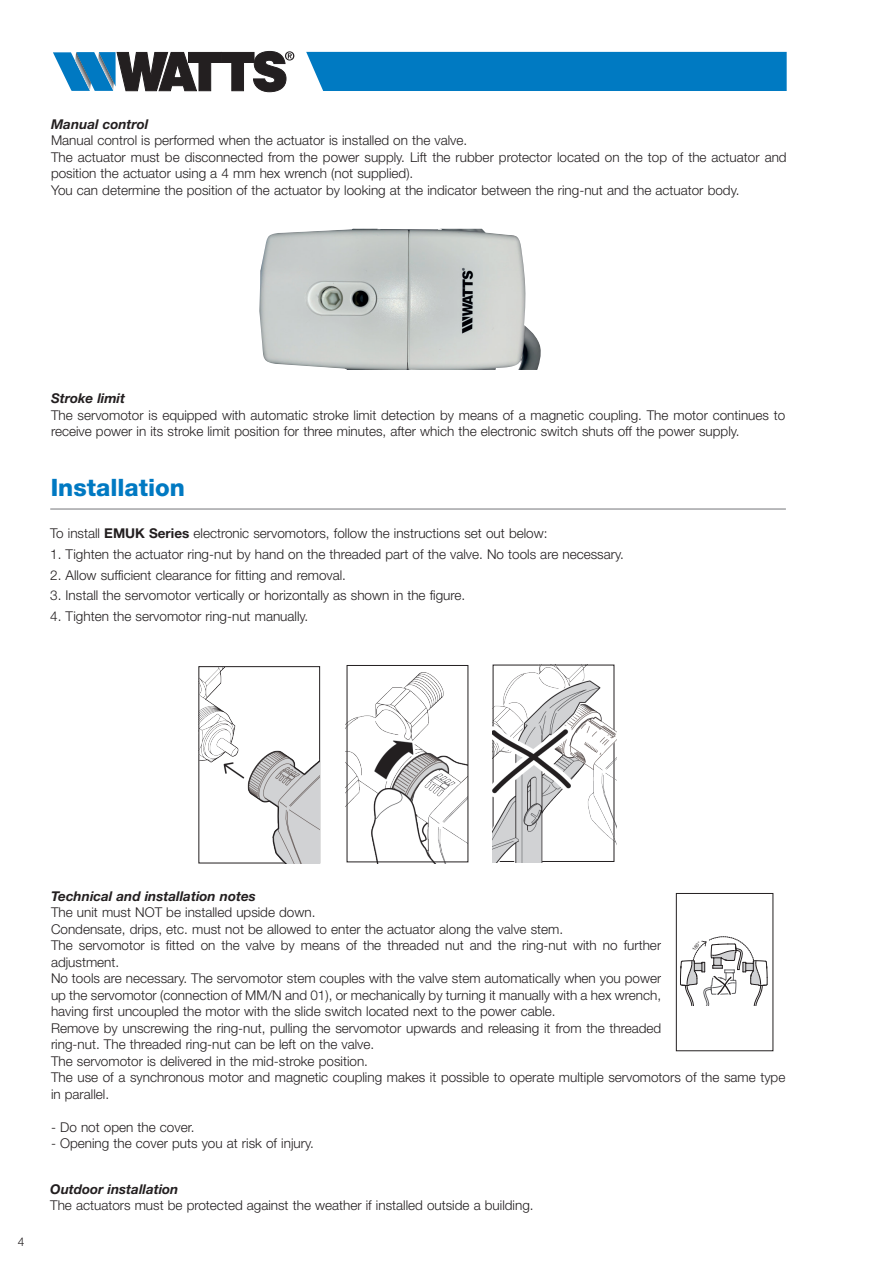
<style>
.page{position:relative;width:893px;height:1263px;background:#fff}
.page>*{position:absolute;margin:0;border:0;box-sizing:border-box;transform-origin:0 0}
.Normale{font:800 24px "Helvetica Neue LT Std";color:#0079c2}
.Normale-2{font:300 13.5px/16.5px "Helvetica Neue LT Std";color:#231f20}
.Normale-3{font:italic 700 13.5px "Helvetica Neue LT Std";color:#231f20}
.t1{font:300 12px "Helvetica Neue LT Std";color:#231f20}
.s1{font-weight:700}
</style>
<div class="page">
<svg style="left:53px;top:51px;width:241px;height:41px"></svg>
<div style="left:306px;top:52px;width:481px;height:39px;background:#007ac2"></div>
<hr style="left:50px;top:509px;width:736px;height:1px;background:#757679">
<img style="left:199px;top:667px;width:121px;height:196px">
<img style="left:346px;top:673px;width:122px;height:190px">
<img style="left:493px;top:664px;width:123px;height:198px">
<div style="left:676px;top:893px;width:97px;height:158px;border:1px solid #231f20"></div>
<img style="left:259px;top:229px;width:282px;height:141px">
<svg style="left:680px;top:936px;width:88px;height:70px"></svg>
<p class="Normale-3" style="left:51px;top:116px;width:99px">Manual control</p>
<p class="Normale-2" style="left:51px;top:132px;width:418px">Manual control is performed when the actuator is installed on the valve.</p>
<p class="Normale-2" style="left:51px;top:148px;width:737px">The actuator must be disconnected from the power supply. Lift the rubber protector located on the top of the actuator and position the actuator using a 4 mm hex wrench (not supplied).</p>
<p class="Normale-2" style="left:51px;top:181px;width:690px">You can determine the position of the actuator by looking at the indicator between the ring-nut and the actuator body.</p>
<p class="Normale-3" style="left:51px;top:390px;width:76px">Stroke limit</p>
<p class="Normale-2" style="left:51px;top:406px;width:736px">The servomotor is equipped with automatic stroke limit detection by means of a magnetic coupling. The motor continues to receive power in its stroke limit position for three minutes, after which the electronic switch shuts off the power supply.</p>
<p class="Normale" style="left:51px;top:473px;width:136px">Installation</p>
<p class="Normale-2" style="left:50px;top:525px;width:499px">To install <span class="s1">EMUK Series</span> electronic servomotors, follow the instructions set out below:</p>
<p class="Normale-2" style="left:50px;top:546px;width:575px">1. Tighten the actuator ring-nut by hand on the threaded part of the valve. No tools are necessary.</p>
<p class="Normale-2" style="left:50px;top:566px;width:297px">2. Allow sufficient clearance for fitting and removal.</p>
<p class="Normale-2" style="left:50px;top:587px;width:417px">3. Install the servomotor vertically or horizontally as shown in the figure.</p>
<p class="Normale-2" style="left:50px;top:608px;width:260px">4. Tighten the servomotor ring-nut manually.</p>
<p class="t1" style="left:18px;top:1234px;width:8px">4</p>
<p class="Normale-3" style="left:51px;top:888px;width:206px">Technical and installation notes</p>
<p class="Normale-2" style="left:51px;top:904px;width:266px">The unit must NOT be installed upside down.</p>
<p class="Normale-2" style="left:51px;top:920px;width:514px">Condensate, drips, etc. must not be allowed to enter the actuator along the valve stem.</p>
<p class="Normale-2" style="left:51px;top:937px;width:612px">The servomotor is fitted on the valve by means of the threaded nut and the ring-nut with no further adjustment.</p>
<p class="Normale-2" style="left:51px;top:970px;width:612px;text-align:justify">No tools are necessary. The servomotor stem couples with the valve stem automatically when you power up the servomotor (connection of MM/N and 01), or mechanically by turning it manually with a hex wrench, having first uncoupled the motor with the slide switch located next to the power cable.</p>
<p class="Normale-2" style="left:51px;top:1019px;width:612px">Remove by unscrewing the ring-nut, pulling the servomotor upwards and releasing it from the threaded ring-nut. The threaded ring-nut can be left on the valve.</p>
<p class="Normale-2" style="left:51px;top:1052px;width:318px">The servomotor is delivered in the mid-stroke position.</p>
<p class="Normale-2" style="left:51px;top:1069px;width:736px">The use of a synchronous motor and magnetic coupling makes it possible to operate multiple servomotors of the same type in parallel.</p>
<p class="Normale-2" style="left:51px;top:1118px;width:145px">- Do not open the cover.</p>
<p class="Normale-2" style="left:51px;top:1135px;width:264px">- Opening the cover puts you at risk of injury.</p>
<p class="Normale-3" style="left:50px;top:1181px;width:130px">Outdoor installation</p>
<p class="Normale-2" style="left:50px;top:1197px;width:485px">The actuators must be protected against the weather if installed outside a building.</p>
</div>
